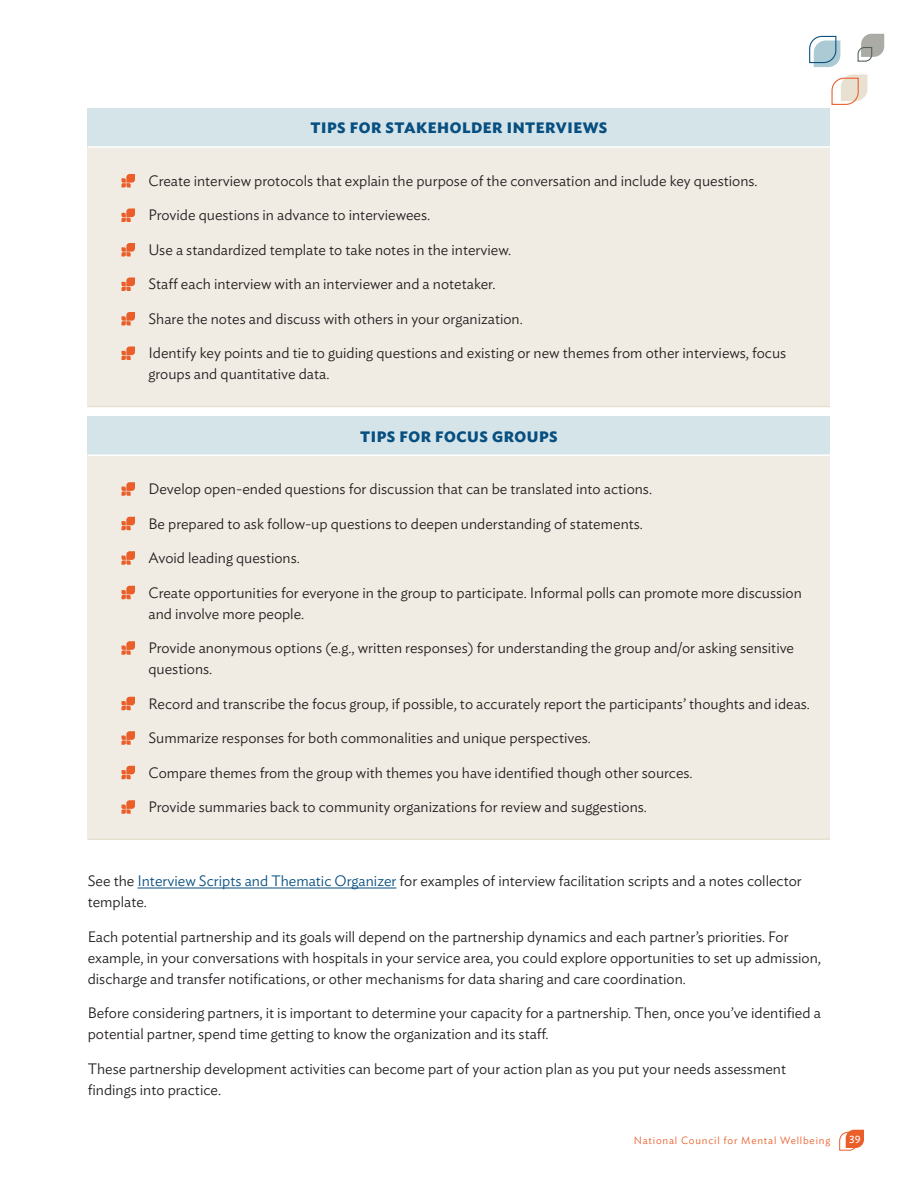
<style>
.page{position:relative;width:918px;height:1188px;background:#fff}
.page>*{position:absolute;margin:0;border:0;box-sizing:border-box;transform-origin:0 0}
.bullet_list{font:300 15px/21px "Ideal Sans";color:#231f20}
.Body_Paragraph{font:300 15px/21px "Ideal Sans";color:#231f20}
.body_10_5{font:700 15px "Ideal Sans";letter-spacing:.035em;color:#064f80}
.t1{font:300 10.5px "Ideal Sans";letter-spacing:.075em;color:#ea5e29}
.t2{font:10.5px "Ideal Sans";color:#fff}
.s1{color:#064f80}
</style>
<div class="page">
<svg style="left:809px;top:35px;width:31px;height:32px"></svg>
<svg style="left:831px;top:75px;width:36px;height:30px"></svg>
<svg style="left:857px;top:34px;width:27px;height:28px"></svg>
<svg style="left:839px;top:1130px;width:25px;height:21px"></svg>
<div style="left:88px;top:108px;width:742px;height:39px;background:#d5e4e9"></div>
<div style="left:88px;top:147px;width:742px;height:259px;background:#f1ece3"></div>
<hr style="left:88px;top:406px;width:742px;height:1px;background:#e8e0d1">
<hr style="left:88px;top:146px;width:742px;height:2px;background:#fff">
<svg style="left:122px;top:174px;width:13px;height:13px"></svg>
<svg style="left:122px;top:208px;width:13px;height:14px"></svg>
<svg style="left:122px;top:243px;width:13px;height:13px"></svg>
<svg style="left:122px;top:277px;width:13px;height:14px"></svg>
<svg style="left:122px;top:312px;width:13px;height:13px"></svg>
<svg style="left:122px;top:346px;width:13px;height:14px"></svg>
<div style="left:88px;top:416px;width:742px;height:39px;background:#d5e4e9"></div>
<div style="left:88px;top:455px;width:742px;height:384px;background:#f1ece3"></div>
<hr style="left:88px;top:838px;width:742px;height:2px;background:#e8e0d1">
<hr style="left:88px;top:454px;width:742px;height:2px;background:#fff">
<svg style="left:122px;top:482px;width:13px;height:14px"></svg>
<svg style="left:122px;top:517px;width:13px;height:13px"></svg>
<svg style="left:122px;top:551px;width:13px;height:14px"></svg>
<svg style="left:122px;top:586px;width:13px;height:13px"></svg>
<svg style="left:122px;top:641px;width:13px;height:14px"></svg>
<svg style="left:122px;top:697px;width:13px;height:13px"></svg>
<svg style="left:122px;top:731px;width:13px;height:14px"></svg>
<svg style="left:122px;top:766px;width:13px;height:13px"></svg>
<svg style="left:122px;top:800px;width:13px;height:14px"></svg>
<hr style="left:137px;top:888px;width:259px;height:1px;background:#064f80">
<p class="body_10_5" style="left:311px;top:116px;width:298px">TIPS FOR STAKEHOLDER INTERVIEWS</p>
<p class="bullet_list" style="left:148px;top:169px;width:611px">Create interview protocols that explain the purpose of the conversation and include key questions.</p>
<p class="bullet_list" style="left:148px;top:203px;width:283px">Provide questions in advance to interviewees.</p>
<p class="bullet_list" style="left:148px;top:238px;width:364px">Use a standardized template to take notes in the interview.</p>
<p class="bullet_list" style="left:148px;top:272px;width:349px">Staff each interview with an interviewer and a notetaker.</p>
<p class="bullet_list" style="left:148px;top:307px;width:376px">Share the notes and discuss with others in your organization.</p>
<p class="bullet_list" style="left:148px;top:341px;width:639px">Identify key points and tie to guiding questions and existing or new themes from other interviews, focus groups and quantitative data.</p>
<p class="body_10_5" style="left:360px;top:424px;width:199px">TIPS FOR FOCUS GROUPS</p>
<p class="bullet_list" style="left:148px;top:477px;width:505px">Develop open-ended questions for discussion that can be translated into actions.</p>
<p class="bullet_list" style="left:148px;top:512px;width:496px">Be prepared to ask follow-up questions to deepen understanding of statements.</p>
<p class="bullet_list" style="left:148px;top:546px;width:153px">Avoid leading questions.</p>
<p class="bullet_list" style="left:148px;top:581px;width:655px">Create opportunities for everyone in the group to participate. Informal polls can promote more discussion and involve more people.</p>
<p class="bullet_list" style="left:148px;top:636px;width:647px">Provide anonymous options (e.g., written responses) for understanding the group and/or asking sensitive questions.</p>
<p class="bullet_list" style="left:148px;top:692px;width:663px">Record and transcribe the focus group, if possible, to accurately report the participants’ thoughts and ideas.</p>
<p class="bullet_list" style="left:148px;top:726px;width:444px">Summarize responses for both commonalities and unique perspectives.</p>
<p class="bullet_list" style="left:148px;top:761px;width:546px">Compare themes from the group with themes you have identified though other sources.</p>
<p class="bullet_list" style="left:148px;top:795px;width:500px">Provide summaries back to community organizations for review and suggestions.</p>
<p class="Body_Paragraph" style="left:88px;top:869px;width:716px">See the <span class="s1">Interview Scripts and Thematic Organizer</span> for examples of interview facilitation scripts and a notes collector template.</p>
<p class="Body_Paragraph" style="left:88px;top:925px;width:735px">Each potential partnership and its goals will depend on the partnership dynamics and each partner’s priorities. For example, in your conversations with hospitals in your service area, you could explore opportunities to set up admission, discharge and transfer notifications, or other mechanisms for data sharing and care coordination.</p>
<p class="Body_Paragraph" style="left:88px;top:1001px;width:735px">Before considering partners, it is important to determine your capacity for a partnership. Then, once you’ve identified a potential partner, spend time getting to know the organization and its staff.</p>
<p class="Body_Paragraph" style="left:88px;top:1057px;width:700px">These partnership development activities can become part of your action plan as you put your needs assessment findings into practice.</p>
<p class="t1" style="left:634px;top:1133px;width:198px">National Council for Mental Wellbeing</p>
<p class="t2" style="left:849px;top:1131px;width:13px">39</p>
</div>
